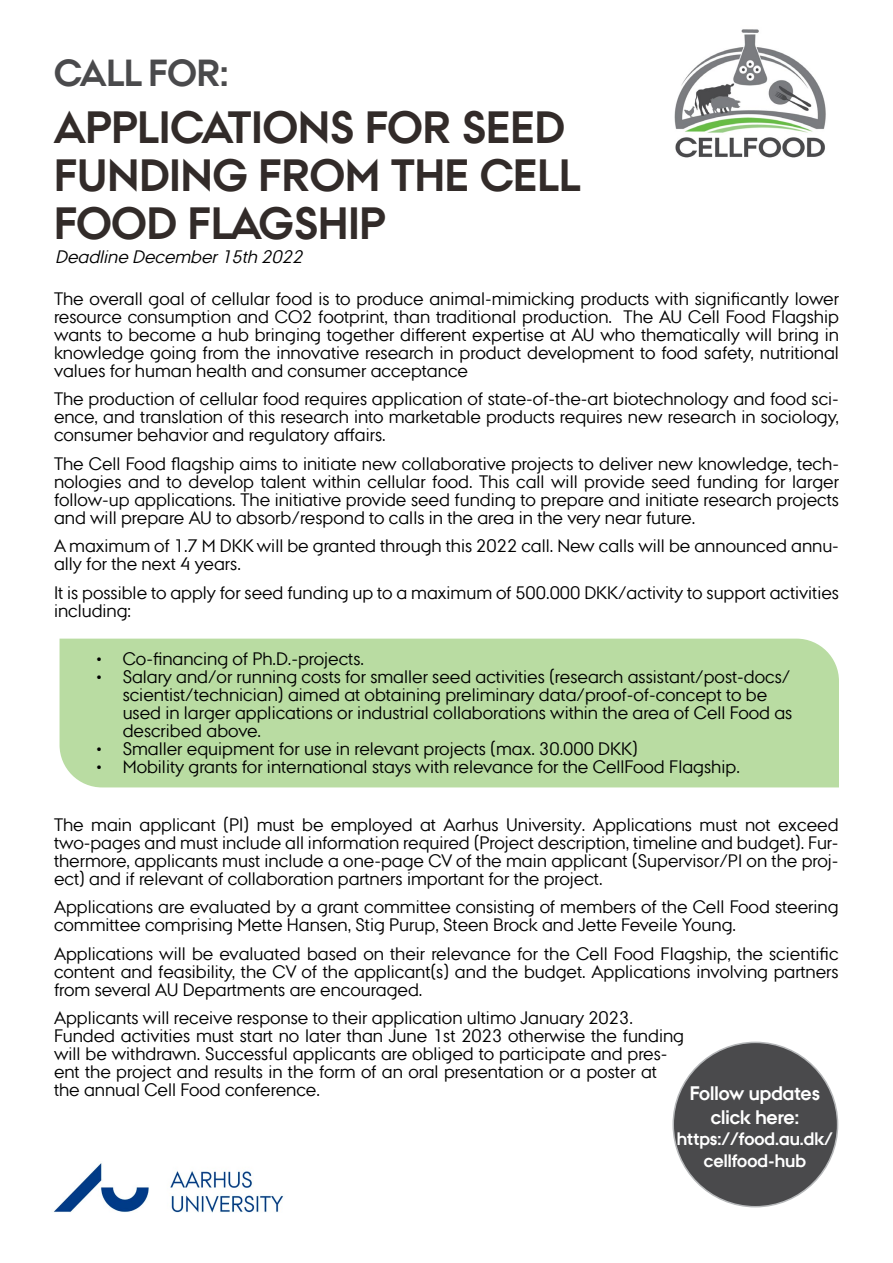
<style>
.page{position:relative;width:893px;height:1263px;background:#fff}
.page>*{position:absolute;margin:0;border:0;box-sizing:border-box;transform-origin:0 0}
.t1{font:700 45px/48px "AU Passata";color:#322b29}
.t2{font:700 37.5px "AU Passata";color:#4a4a4c}
.t3{font:700 19.5px/23.4px "AU Passata";color:#fff;text-align:center}
.t4{font:18px/18px "AU Passata";color:#000}
.t5{font:700 18px/21.6px "AU Passata";color:#fff;text-align:center}
.t6{font:italic 18px "AU Passata";color:#000}
</style>
<div class="page">
<div style="left:60px;top:639px;width:779px;height:148px;background:#b9dca2"></div>
<img style="left:54px;top:1163px;width:230px;height:49px">
<img style="left:674px;top:29px;width:152px;height:129px">
<div style="left:673px;top:1042px;width:165px;height:165px;background:#4a4a4c;border-radius:50%"></div>
<h2 class="t2" style="left:54px;top:51px;width:176px">CALL FOR:</h2>
<h1 class="t1" style="left:54px;top:104px;width:528px">APPLICATIONS FOR SEED<br>FUNDING FROM THE CELL<br>FOOD FLAGSHIP</h1>
<p class="t6" style="left:55px;top:246px;width:253px">Deadline December15th 2022</p>
<p class="t4" style="left:54px;top:289px;width:786px;text-align:justify">The overall goal of cellular food is to produce animal-mimicking products with significantly lower resource consumption and CO2 footprint, than traditional production. The AU Cell Food Flagship wants to become a hub bringing together different expertise at AU who thematically will bring in knowledge going from the innovative research in product development to food safety, nutritional values for human health and consumer acceptance</p>
<p class="t4" style="left:54px;top:390px;width:786px;text-align:justify">The production of cellular food requires application of state-of-the-art biotechnology and food sci&shy;ence, and translation of this research into marketable products requires new research in sociology, consumer behavior and regulatory affairs.</p>
<p class="t4" style="left:54px;top:454px;width:786px;text-align:justify">The Cell Food flagship aims to initiate new collaborative projects to deliver new knowledge, tech&shy;nologies and to develop talent within cellular food. This call will provide seed funding for larger follow-up applications. The initiative provide seed funding to prepare and initiate research projects and will prepare AU to absorb/respond to calls in the area in the very near future.</p>
<p class="t4" style="left:54px;top:537px;width:786px">A maximum of 1.7 M DKK will be granted through this 2022 call. New calls will be announced annu&shy;ally for the next 4 years.</p>
<p class="t4" style="left:54px;top:583px;width:786px">It is possible to apply for seed funding up to a maximum of 500.000 DKK/activity to support activities including:</p>
<p class="t4" style="left:96px;top:650px;width:270px">• Co-financing of Ph.D.-projects.</p>
<p class="t4" style="left:123px;top:668px;width:671px;text-indent:-27px">• Salary and/or running costs for smaller seed activities (research assistant/post-docs/ scientist/technician) aimed at obtaining preliminary data/proof-of-concept to be used in larger applications or industrial collaborations within the area of Cell Food as described above.</p>
<p class="t4" style="left:96px;top:740px;width:544px">• Smaller equipment for use in relevant projects (max. 30.000 DKK)</p>
<p class="t4" style="left:96px;top:758px;width:646px">• Mobility grants for international stays with relevance for the CellFood Flagship.</p>
<p class="t4" style="left:54px;top:815px;width:786px;text-align:justify">The main applicant (PI) must be employed at Aarhus University. Applications must not exceed two-pages and must include all information required (Project description, timeline and budget). Fur&shy;thermore, applicants must include a one-page CV of the main applicant (Supervisor/PI on the proj&shy;ect) and if relevant of collaboration partners important for the project.</p>
<p class="t4" style="left:54px;top:898px;width:786px">Applications are evaluated by a grant committee consisting of members of the Cell Food steering committee comprising Mette Hansen, Stig Purup, Steen Brock and Jette Feveile Young.</p>
<p class="t4" style="left:54px;top:944px;width:786px;text-align:justify">Applications will be evaluated based on their relevance for the Cell Food Flagship, the scientific content and feasibility, the CV of the applicant(s) and the budget. Applications involving partners from several AU Departments are encouraged.</p>
<p class="t4" style="left:54px;top:1009px;width:632px">Applicants will receive response to their application ultimo January 2023.<br>Funded activities must start no later than June 1st 2023 otherwise the funding will be withdrawn. Successful applicants are obliged to participate and pres&shy;ent the project and results in the form of an oral presentation or a poster at the annual Cell Food conference.</p>
<p class="t3" style="left:690px;top:1082px;width:132px">Follow updates click here:</p>
<p class="t5" style="left:677px;top:1128px;width:158px">https://food.au.dk/ cellfood-hub</p>
</div>
